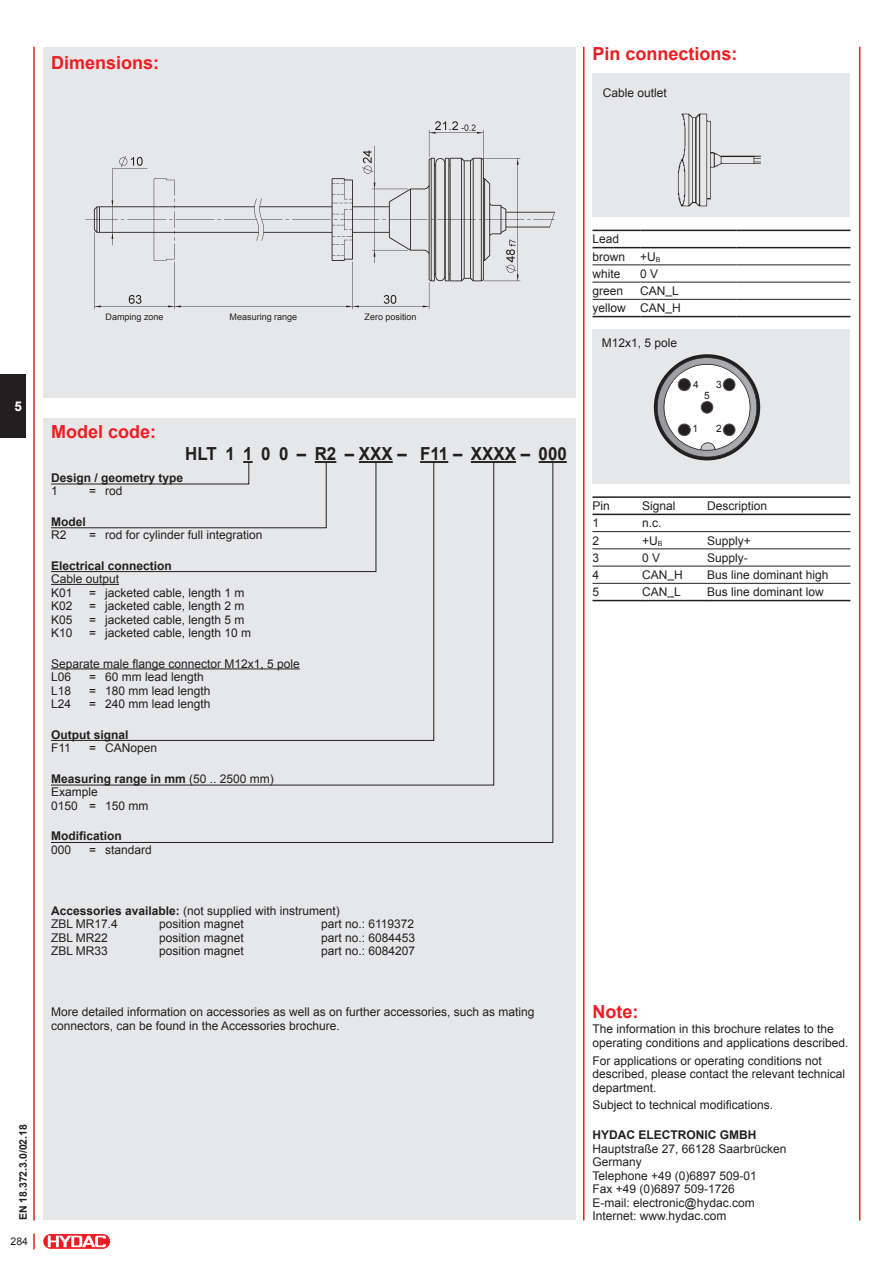
<style>
.page{position:relative;width:893px;height:1263px;background:#fff}
.page>*{position:absolute;margin:0;border:0;box-sizing:border-box;transform-origin:0 0}
.t1{font:700 18px "Arial";color:#ee1d23}
.t2{font:700 18px "Arial";color:#231f20;scale:.94 1}
.t3{font:700 13.5px "Arial";color:#fff}
.t4{font:12px/13.5px "Arial";color:#231f20}
.t5{font:700 12px "Arial";color:#231f20}
.t6{font:700 10.5px "Arial";color:#231f20}
.t7{font:10.5px "Arial";color:#231f20}
.t8{font:10.2px "Arial";color:#231f20}
.t9{font:9px "Arial";color:#231f20}
.s1{font-weight:700}
</style>
<div class="page">
<hr style="left:33px;top:47px;width:2px;height:1173px;background:#ee1d23">
<hr style="left:859px;top:47px;width:1px;height:1173px;background:#ee1d23">
<div style="left:43px;top:1233px;width:68px;height:16px;border:1px solid #fff;border-radius:7px"></div>
<svg style="left:43px;top:1234px;width:67px;height:15px"></svg>
<svg style="left:48px;top:1235px;width:58px;height:12px"></svg>
<svg style="left:33px;top:1234px;width:2px;height:15px"></svg>
<div style="left:0;top:375px;width:26px;height:63px;background:#231f20"></div>
<div style="left:43px;top:47px;width:531px;height:350px;background:#e6e7e9"></div>
<div style="left:43px;top:418px;width:532px;height:802px;background:#e6e7e9"></div>
<hr style="left:583px;top:47px;width:1px;height:1173px;background:#ee1d23">
<hr style="left:539px;top:461px;width:28px;height:2px;background:#231f20">
<svg style="left:51px;top:461px;width:503px;height:382px"></svg>
<svg style="left:51px;top:461px;width:443px;height:325px"></svg>
<div style="left:592px;top:73px;width:258px;height:144px;background:#e6e7e9"></div>
<img style="left:677px;top:113px;width:84px;height:94px">
<hr style="left:592px;top:264px;width:48px;height:1px;background:#231f20">
<hr style="left:640px;top:264px;width:97px;height:1px;background:#231f20">
<hr style="left:737px;top:264px;width:113px;height:1px;background:#231f20">
<hr style="left:592px;top:282px;width:48px;height:1px;background:#231f20">
<hr style="left:640px;top:282px;width:97px;height:1px;background:#231f20">
<hr style="left:737px;top:282px;width:113px;height:1px;background:#231f20">
<hr style="left:592px;top:247px;width:48px;height:1px;background:#231f20">
<hr style="left:640px;top:247px;width:97px;height:1px;background:#231f20">
<hr style="left:737px;top:247px;width:113px;height:1px;background:#231f20">
<hr style="left:592px;top:230px;width:48px;height:1px;background:#231f20">
<hr style="left:640px;top:230px;width:97px;height:1px;background:#231f20">
<hr style="left:737px;top:230px;width:113px;height:1px;background:#231f20">
<hr style="left:592px;top:316px;width:48px;height:1px;background:#231f20">
<hr style="left:640px;top:316px;width:97px;height:1px;background:#231f20">
<hr style="left:737px;top:316px;width:113px;height:1px;background:#231f20">
<hr style="left:592px;top:299px;width:48px;height:1px;background:#231f20">
<hr style="left:640px;top:299px;width:97px;height:1px;background:#231f20">
<hr style="left:737px;top:299px;width:113px;height:1px;background:#231f20">
<svg style="left:51px;top:461px;width:384px;height:280px"></svg>
<div style="left:592px;top:330px;width:258px;height:154px;background:#e6e7e9"></div>
<svg style="left:654px;top:354px;width:106px;height:106px"></svg>
<div style="left:701px;top:401px;width:12px;height:12px;background:#231f20;border-radius:50%"></div>
<div style="left:701px;top:401px;width:12px;height:12px;border:1px solid #535355;border-radius:50%"></div>
<hr style="left:592px;top:531px;width:50px;height:1px;background:#231f20">
<hr style="left:642px;top:531px;width:65px;height:1px;background:#231f20">
<hr style="left:707px;top:531px;width:143px;height:1px;background:#231f20">
<hr style="left:592px;top:548px;width:50px;height:1px;background:#231f20">
<hr style="left:642px;top:548px;width:65px;height:1px;background:#231f20">
<hr style="left:707px;top:548px;width:143px;height:1px;background:#231f20">
<hr style="left:592px;top:566px;width:50px;height:1px;background:#231f20">
<hr style="left:642px;top:566px;width:65px;height:1px;background:#231f20">
<hr style="left:707px;top:566px;width:143px;height:1px;background:#231f20">
<hr style="left:592px;top:583px;width:50px;height:1px;background:#231f20">
<hr style="left:642px;top:583px;width:65px;height:1px;background:#231f20">
<hr style="left:707px;top:583px;width:143px;height:1px;background:#231f20">
<hr style="left:592px;top:496px;width:50px;height:2px;background:#231f20">
<hr style="left:642px;top:496px;width:65px;height:2px;background:#231f20">
<hr style="left:707px;top:496px;width:143px;height:2px;background:#231f20">
<hr style="left:592px;top:514px;width:50px;height:1px;background:#231f20">
<hr style="left:642px;top:514px;width:65px;height:1px;background:#231f20">
<hr style="left:707px;top:514px;width:143px;height:1px;background:#231f20">
<hr style="left:592px;top:600px;width:50px;height:1px;background:#231f20">
<hr style="left:642px;top:600px;width:65px;height:1px;background:#231f20">
<hr style="left:707px;top:600px;width:143px;height:1px;background:#231f20">
<h1 class="t1" style="left:51px;top:51px;width:110px">Dimensions:</h1>
<h1 class="t1" style="left:592px;top:42px;width:147px">Pin connections:</h1>
<p class="t4" style="left:603px;top:86px;width:66px">Cable outlet</p>
<p class="t9" style="left:106px;top:311px;width:60px">Damping zone</p>
<p class="t9" style="left:230px;top:311px;width:69px">Measuring range</p>
<p class="t9" style="left:365px;top:311px;width:54px">Zero position</p>
<p class="t3" style="left:15px;top:398px;width:9px">5</p>
<h1 class="t1" style="left:51px;top:420px;width:107px">Model code:</h1>
<h1 class="t2" style="left:185px;top:442px;width:407px">HLT 1 1 0 0 – R2 – XXX – F11 – XXXX – 000</h1>
<p class="t5" style="left:51px;top:469px;width:134px">Design / geometry type</p>
<p class="t4" style="left:51px;top:484px;width:8px">1</p>
<p class="t4" style="left:89px;top:484px;width:35px">= rod</p>
<p class="t5" style="left:51px;top:513px;width:36px">Model</p>
<p class="t4" style="left:51px;top:528px;width:17px">R2</p>
<p class="t4" style="left:89px;top:528px;width:175px">= rod for cylinder full integration</p>
<p class="t5" style="left:51px;top:557px;width:122px">Electrical connection</p>
<p class="t4" style="left:51px;top:572px;width:70px">Cable output<br>K01</p>
<p class="t4" style="left:89px;top:586px;width:157px">= jacketed cable, length 1 m</p>
<p class="t4" style="left:51px;top:599px;width:23px">K02</p>
<p class="t4" style="left:89px;top:599px;width:157px">= jacketed cable, length 2 m</p>
<p class="t4" style="left:51px;top:613px;width:23px">K05</p>
<p class="t4" style="left:89px;top:613px;width:157px">= jacketed cable, length 5 m</p>
<p class="t4" style="left:51px;top:626px;width:23px">K10</p>
<p class="t4" style="left:89px;top:626px;width:163px">= jacketed cable, length 10 m</p>
<p class="t4" style="left:51px;top:657px;width:250px">Separate male flange connector M12x1, 5 pole<br>L06</p>
<p class="t4" style="left:89px;top:670px;width:116px">= 60 mm lead length</p>
<p class="t4" style="left:51px;top:684px;width:22px">L18</p>
<p class="t4" style="left:89px;top:684px;width:123px">= 180 mm lead length</p>
<p class="t4" style="left:51px;top:697px;width:22px">L24</p>
<p class="t4" style="left:89px;top:697px;width:123px">= 240 mm lead length</p>
<p class="t5" style="left:51px;top:726px;width:79px">Output signal</p>
<p class="t4" style="left:51px;top:741px;width:21px">F11</p>
<p class="t4" style="left:89px;top:741px;width:69px">= CANopen</p>
<p class="t4" style="left:51px;top:772px;width:224px"><span class="s1">Measuring range in mm</span> (50 .. 2500 mm)<br>Example<br>0150 = 150 mm</p>
<p class="t5" style="left:51px;top:828px;width:72px">Modification</p>
<p class="t4" style="left:51px;top:843px;width:22px">000</p>
<p class="t4" style="left:89px;top:843px;width:64px">= standard</p>
<p class="t4" style="left:51px;top:904px;width:290px"><span class="s1">Accessories available:</span> (not supplied with instrument)<br>ZBL MR17.4</p>
<p class="t4" style="left:159px;top:917px;width:86px">position magnet</p>
<p class="t4" style="left:321px;top:917px;width:95px">part no.: 6119372</p>
<p class="t4" style="left:51px;top:931px;width:58px">ZBL MR22</p>
<p class="t4" style="left:159px;top:931px;width:86px">position magnet</p>
<p class="t4" style="left:321px;top:931px;width:96px">part no.: 6084453</p>
<p class="t4" style="left:51px;top:944px;width:58px">ZBL MR33</p>
<p class="t4" style="left:159px;top:944px;width:86px">position magnet</p>
<p class="t4" style="left:321px;top:944px;width:96px">part no.: 6084207</p>
<p class="t4" style="left:51px;top:1005px;width:485px">More detailed information on accessories as well as on further accessories, such as mating connectors, can be found in the Accessories brochure.</p>
<p class="t6" style="left:16px;top:1220px;width:98px;rotate:-90deg">EN 18.372.3.0/02.18</p>
<p class="t7" style="left:11px;top:1235px;width:19px">284</p>
<p class="t4" style="left:592px;top:231px;width:34px;line-height:17.2px">Lead brown</p>
<p class="t4" style="left:640px;top:250px;width:22px">+U<sub>B</sub></p>
<p class="t4" style="left:592px;top:267px;width:30px">white</p>
<p class="t4" style="left:640px;top:267px;width:20px">0 V</p>
<p class="t4" style="left:592px;top:284px;width:32px">green</p>
<p class="t4" style="left:592px;top:282px;width:90px;line-height:17.2px;text-align:right">CAN_L<br>yellow CAN_H</p>
<p class="t4" style="left:602px;top:336px;width:77px">M12x1, 5 pole</p>
<p class="t8" style="left:693px;top:378px;width:7px">4</p>
<p class="t8" style="left:716px;top:378px;width:7px">3</p>
<p class="t8" style="left:704px;top:389px;width:7px">5</p>
<p class="t8" style="left:693px;top:422px;width:7px">1</p>
<p class="t8" style="left:716px;top:422px;width:7px">2</p>
<p class="t4" style="left:592px;top:499px;width:19px">Pin</p>
<p class="t4" style="left:642px;top:499px;width:35px">Signal</p>
<p class="t4" style="left:707px;top:499px;width:62px">Description</p>
<p class="t4" style="left:592px;top:516px;width:8px">1</p>
<p class="t4" style="left:642px;top:516px;width:21px">n.c.</p>
<p class="t4" style="left:592px;top:534px;width:8px">2</p>
<p class="t4" style="left:642px;top:534px;width:22px">+U<sub>B</sub></p>
<p class="t4" style="left:707px;top:534px;width:45px">Supply+</p>
<p class="t4" style="left:592px;top:551px;width:8px">3</p>
<p class="t4" style="left:642px;top:551px;width:20px">0 V</p>
<p class="t4" style="left:707px;top:551px;width:42px">Supply-</p>
<p class="t4" style="left:592px;top:568px;width:8px">4</p>
<p class="t4" style="left:642px;top:568px;width:42px">CAN_H</p>
<p class="t4" style="left:707px;top:568px;width:123px">Bus line dominant high</p>
<p class="t4" style="left:592px;top:585px;width:8px">5</p>
<p class="t4" style="left:642px;top:585px;width:40px">CAN_L</p>
<p class="t4" style="left:707px;top:585px;width:118px">Bus line dominant low</p>
<h1 class="t1" style="left:592px;top:999px;width:47px">Note:</h1>
<p class="t4" style="left:592px;top:1022px;width:258px">The information in this brochure relates to the operating conditions and applications described.</p>
<p class="t4" style="left:592px;top:1054px;width:254px">For applications or operating conditions not described, please contact the relevant technical department.</p>
<p class="t4" style="left:592px;top:1098px;width:182px">Subject to technical modifications.</p>
<p class="t5" style="left:592px;top:1127px;width:165px">HYDAC ELECTRONIC GMBH</p>
<p class="t4" style="left:592px;top:1142px;width:196px">Hauptstraße 27, 66128 Saarbrücken<br>Germany<br>Telephone +49 (0)6897 509-01<br>Fax +49 (0)6897 509-1726<br>E-mail: electronic@hydac.com<br>Internet: www.hydac.com</p>
</div>
